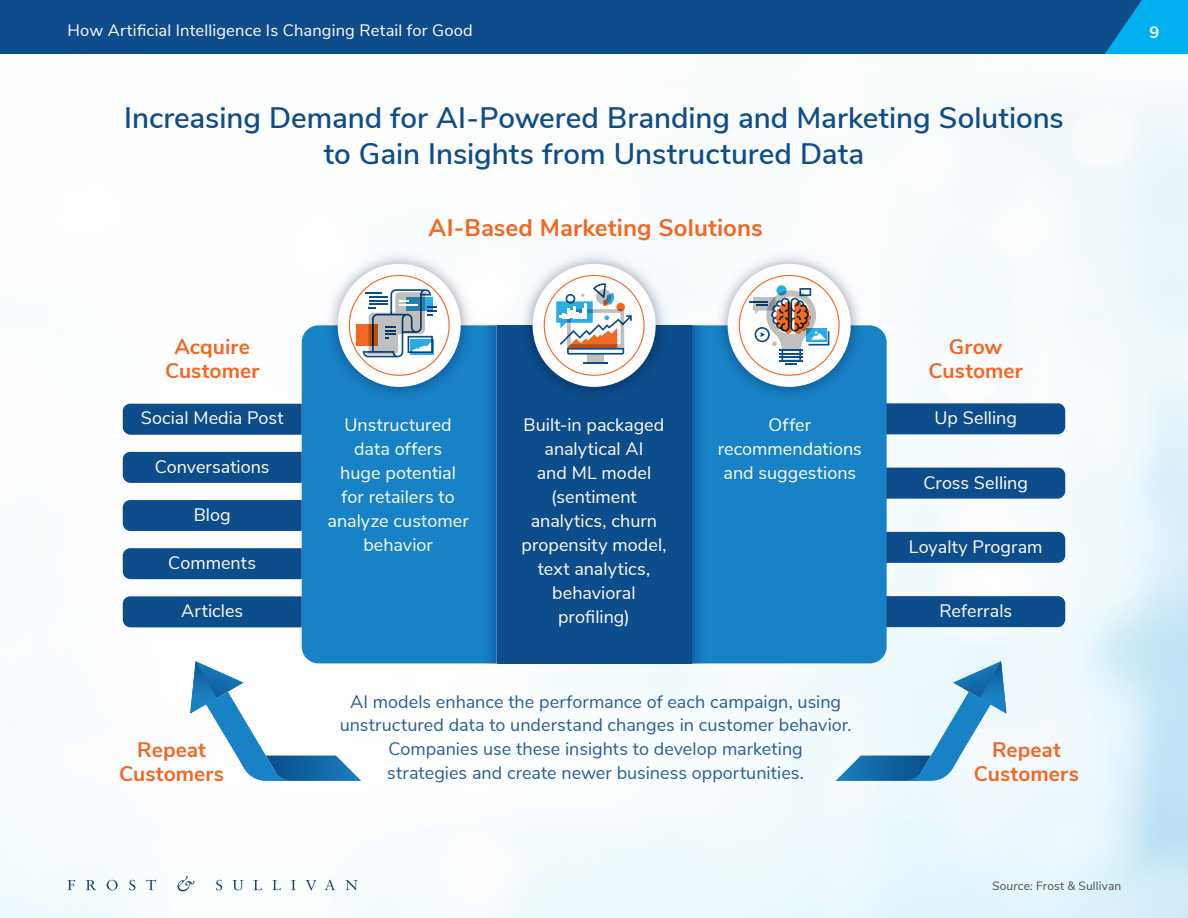
<style>
.page{position:relative;width:1188px;height:918px;background:#fff}
.page>*{position:absolute;margin:0;border:0;box-sizing:border-box;transform-origin:0 0}
.BR__1st_Lvl_Header{font:600 29.55px/36px "Nunito Sans";color:#0e4c8b;text-align:center}
.t1{font:700 24px "Nunito Sans";letter-spacing:.005em;color:#f26722}
.BR__2nd_Lvl_Header{font:700 21px/24px "Nunito Sans";letter-spacing:.005em;color:#f26722;text-align:center}
.BR__Body_Text{font:18px/24px "Nunito Sans";color:#fff;text-align:center}
.BR__Body_Text-2{font:18px/24px "Nunito Sans";color:#265e97;text-align:center}
.t2{font:16.5px "Nunito Sans";letter-spacing:.01em;color:#fff}
.t3{font:700 16.5px "Nunito Sans";color:#fff}
.BR__Source{font:12px "Nunito Sans";letter-spacing:.01em;color:#4d4d4f}
.s1{font-style:italic}
</style>
<div class="page">
<img style="left:0;top:103px;width:1188px;height:815px">
<div style="left:302px;top:325px;width:180px;height:338px;background:#1782c5"></div>
<div style="left:497px;top:325px;width:195px;height:338px;background:#0d4d8b"></div>
<div style="left:707px;top:325px;width:180px;height:338px;background:#1782c5"></div>
<svg style="left:692px;top:325px;width:15px;height:338px;background:#1374bb"></svg>
<svg style="left:482px;top:325px;width:15px;height:338px;background:#1777bd"></svg>
<div style="left:123px;top:404px;width:179px;height:31px;background:#0d4d8b"></div>
<div style="left:123px;top:452px;width:179px;height:31px;background:#0d4d8b"></div>
<div style="left:123px;top:500px;width:179px;height:31px;background:#0d4d8b"></div>
<div style="left:123px;top:548px;width:179px;height:31px;background:#0d4d8b"></div>
<div style="left:123px;top:596px;width:179px;height:31px;background:#0d4d8b"></div>
<div style="left:886px;top:403px;width:179px;height:31px;background:#0d4d8b"></div>
<div style="left:886px;top:468px;width:179px;height:31px;background:#0d4d8b"></div>
<div style="left:886px;top:532px;width:179px;height:31px;background:#0d4d8b"></div>
<div style="left:886px;top:596px;width:179px;height:31px;background:#0d4d8b"></div>
<svg style="left:836px;top:661px;width:170px;height:120px"></svg>
<svg style="left:190px;top:661px;width:171px;height:120px"></svg>
<img style="left:318px;top:244px;width:162px;height:163px">
<img style="left:513px;top:244px;width:162px;height:148px">
<img style="left:708px;top:244px;width:162px;height:163px">
<svg style="left:336px;top:264px;width:132px;height:123px"></svg>
<svg style="left:531px;top:264px;width:132px;height:123px"></svg>
<svg style="left:726px;top:264px;width:132px;height:123px"></svg>
<svg style="left:776px;top:285px;width:11px;height:11px"></svg>
<div style="left:0;top:0;width:1105px;height:54px;background:#0e4c8b"></div>
<svg style="left:1105px;top:0;width:83px;height:54px;background:#0399d9"></svg>
<svg style="left:68px;top:880px;width:7px;height:10px"></svg>
<svg style="left:86px;top:880px;width:10px;height:10px"></svg>
<svg style="left:107px;top:880px;width:11px;height:10px"></svg>
<svg style="left:129px;top:880px;width:6px;height:10px"></svg>
<svg style="left:146px;top:880px;width:10px;height:10px"></svg>
<svg style="left:216px;top:880px;width:6px;height:10px"></svg>
<svg style="left:233px;top:880px;width:10px;height:10px"></svg>
<svg style="left:254px;top:880px;width:8px;height:10px"></svg>
<svg style="left:273px;top:880px;width:8px;height:10px"></svg>
<svg style="left:291px;top:880px;width:5px;height:10px"></svg>
<svg style="left:306px;top:880px;width:10px;height:10px"></svg>
<svg style="left:325px;top:880px;width:10px;height:10px"></svg>
<svg style="left:345px;top:880px;width:13px;height:10px"></svg>
<svg style="left:177px;top:876px;width:17px;height:15px"></svg>
<p class="t2" style="left:68px;top:18px;width:407px">How Artificial Intelligence Is Changing Retail for Good</p>
<p class="t3" style="left:1150px;top:20px;width:11px">9</p>
<h1 class="BR__1st_Lvl_Header" style="left:124px;top:98px;width:941px">Increasing Demand for AI-Powered Branding and Marketing Solutions to Gain Insights from Unstructured Data</h1>
<h2 class="BR__2nd_Lvl_Header" style="left:165px;top:333px;width:96px">Acquire<br>Customer</h2>
<p class="BR__Body_Text" style="left:141px;top:405px;width:144px">Social Media Post</p>
<p class="BR__Body_Text" style="left:155px;top:453px;width:116px">Conversations</p>
<p class="BR__Body_Text" style="left:194px;top:501px;width:39px">Blog</p>
<p class="BR__Body_Text" style="left:168px;top:549px;width:89px">Comments</p>
<p class="BR__Body_Text" style="left:181px;top:598px;width:64px">Articles</p>
<p class="t1" style="left:428px;top:210px;width:336px">AI-Based Marketing Solutions</p>
<p class="BR__Body_Text" style="left:328px;top:411px;width:143px">Unstructured data offers<br>huge potential for retailers to analyze customer behavior</p>
<p class="BR__Body_Text" style="left:522px;top:411px;width:146px">Built-in packaged analytical AI<br>and ML model (sentiment analytics, churn propensity model, text analytics, behavioral profiling)</p>
<p class="BR__Body_Text" style="left:718px;top:411px;width:146px">Offer recommendations and suggestions</p>
<h2 class="BR__2nd_Lvl_Header" style="left:929px;top:333px;width:96px">Grow<br>Customer</h2>
<p class="BR__Body_Text" style="left:935px;top:405px;width:84px">Up Selling</p>
<p class="BR__Body_Text" style="left:923px;top:469px;width:106px">Cross Selling</p>
<p class="BR__Body_Text" style="left:909px;top:534px;width:135px">Loyalty Program</p>
<p class="BR__Body_Text" style="left:939px;top:598px;width:74px">Referrals</p>
<p class="BR__Body_Text-2" style="left:340px;top:688px;width:513px">AI models enhance the performance of each campaign, using unstructured data to understand changes in customer behavior.<br>Companies use these insights to develop marketing<br>strategies and create newer business opportunities.</p>
<h2 class="BR__2nd_Lvl_Header" style="left:119px;top:737px;width:106px">Repeat<br>Customers</h2>
<h2 class="BR__2nd_Lvl_Header" style="left:974px;top:737px;width:106px">Repeat<br>Customers</h2>
<p class="BR__Source" style="left:992px;top:877px;width:131px"><span class="s1">Source:</span> Frost &amp; Sullivan</p>
</div>
